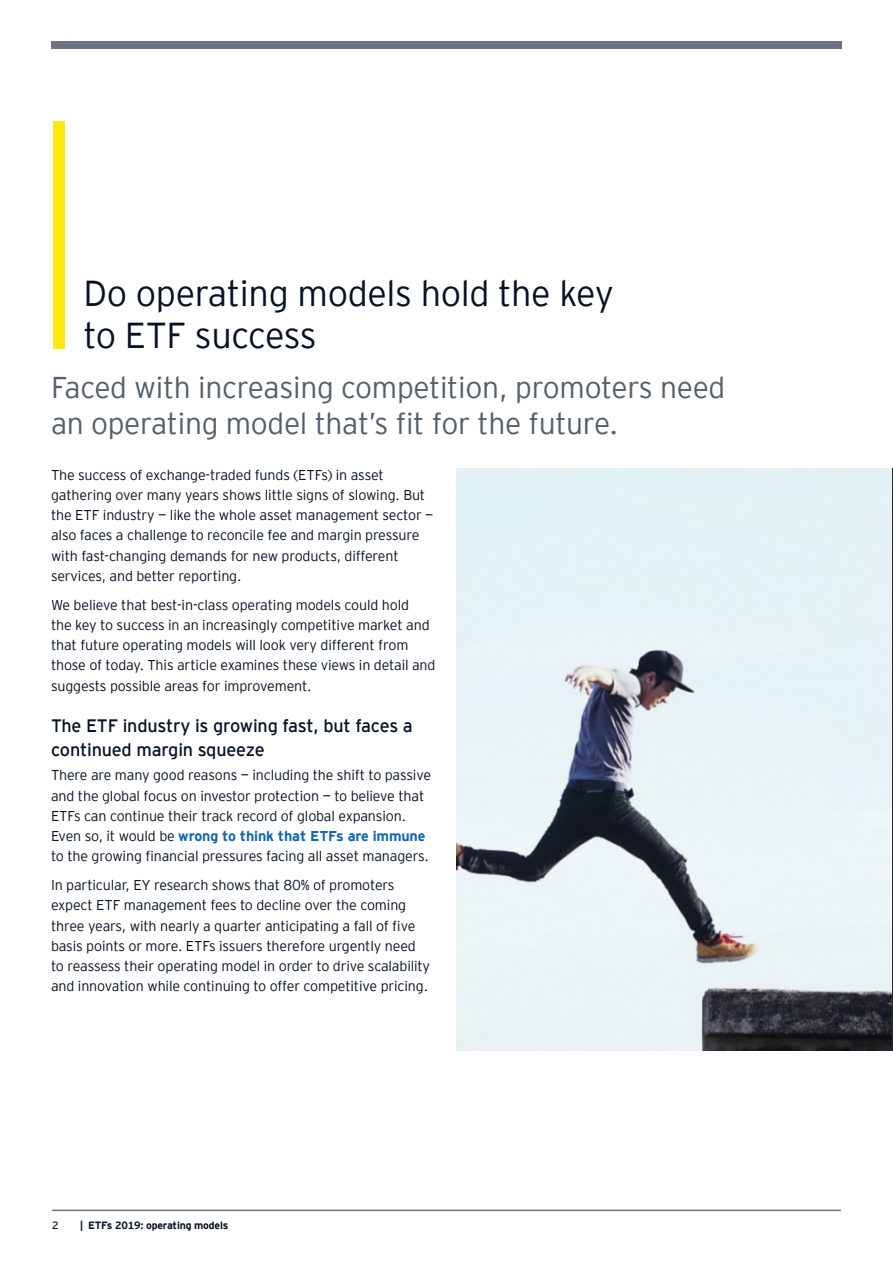
<style>
.page{position:relative;width:893px;height:1263px;background:#fff}
.page>*{position:absolute;margin:0;border:0;box-sizing:border-box;transform-origin:0 0}
.BoldHeader{font:300 36px/42px "EY Interstate";letter-spacing:-.01em;color:#071224}
.B_Stand_First{font:300 30px/36px "EY Interstate";letter-spacing:-.01em;color:#545f6b}
.D_Subhead_2{font:18px/24px "EY Interstate";letter-spacing:-.01em;color:#071224}
.F_Body_copy{font:300 14.25px/20.2px "EY Interstate";letter-spacing:-.01em;color:#071224}
.t1{font:700 10.5px "EY Interstate";letter-spacing:-.02em;color:#071224}
.t2{font:10.5px "EY Interstate";color:#071224}
.s1{font-weight:700;color:#1364b1}
</style>
<div class="page">
<div style="left:51px;top:41px;width:791px;height:8px;background:#707383"></div>
<img style="left:456px;top:468px;width:436px;height:582px">
<hr style="left:892px;top:468px;width:1px;height:583px;background:#262736">
<div style="left:53px;top:121px;width:12px;height:228px;background:#ffe711"></div>
<hr style="left:52px;top:1209px;width:789px;height:2px;background:#707383">
<p class="BoldHeader" style="left:84px;top:270px;width:532px">Do operating models hold the key to ETF success</p>
<p class="B_Stand_First" style="left:51px;top:368px;width:676px">Faced with increasing competition, promoters need an operating model that’s fit for the future.</p>
<p class="F_Body_copy" style="left:51px;top:464px;width:384px">The success of exchange-traded funds (ETFs) in asset gathering over many years shows little signs of slowing. But the ETF industry — like the whole asset management sector — also faces a challenge to reconcile fee and margin pressure with fast-changing demands for new products, different services, and better reporting.</p>
<p class="F_Body_copy" style="left:51px;top:594px;width:386px">We believe that best-in-class operating models could hold<br>the key to success in an increasingly competitive market and that future operating models will look very different from those of today. This article examines these views in detail and suggests possible areas for improvement.</p>
<p class="D_Subhead_2" style="left:51px;top:712px;width:363px">The ETF industry is growing fast, but faces a continued margin squeeze</p>
<p class="F_Body_copy" style="left:51px;top:764px;width:382px">There are many good reasons — including the shift to passive and the global focus on investor protection — to believe that ETFs can continue their track record of global expansion.<br>Even so, it would be <span class="s1">wrong to think that ETFs are immune </span>to the growing financial pressures facing all asset managers.</p>
<p class="F_Body_copy" style="left:51px;top:874px;width:381px">In particular, EY research shows that 80% of promoters expect ETF management fees to decline over the coming three years, with nearly a quarter anticipating a fall of five basis points or more. ETFs issuers therefore urgently need to reassess their operating model in order to drive scalability and innovation while continuing to offer competitive pricing.</p>
<p class="t2" style="left:52px;top:1218px;width:8px">2</p>
<p class="t1" style="left:80px;top:1217px;width:150px">| ETFs 2019: operating models</p>
</div>
